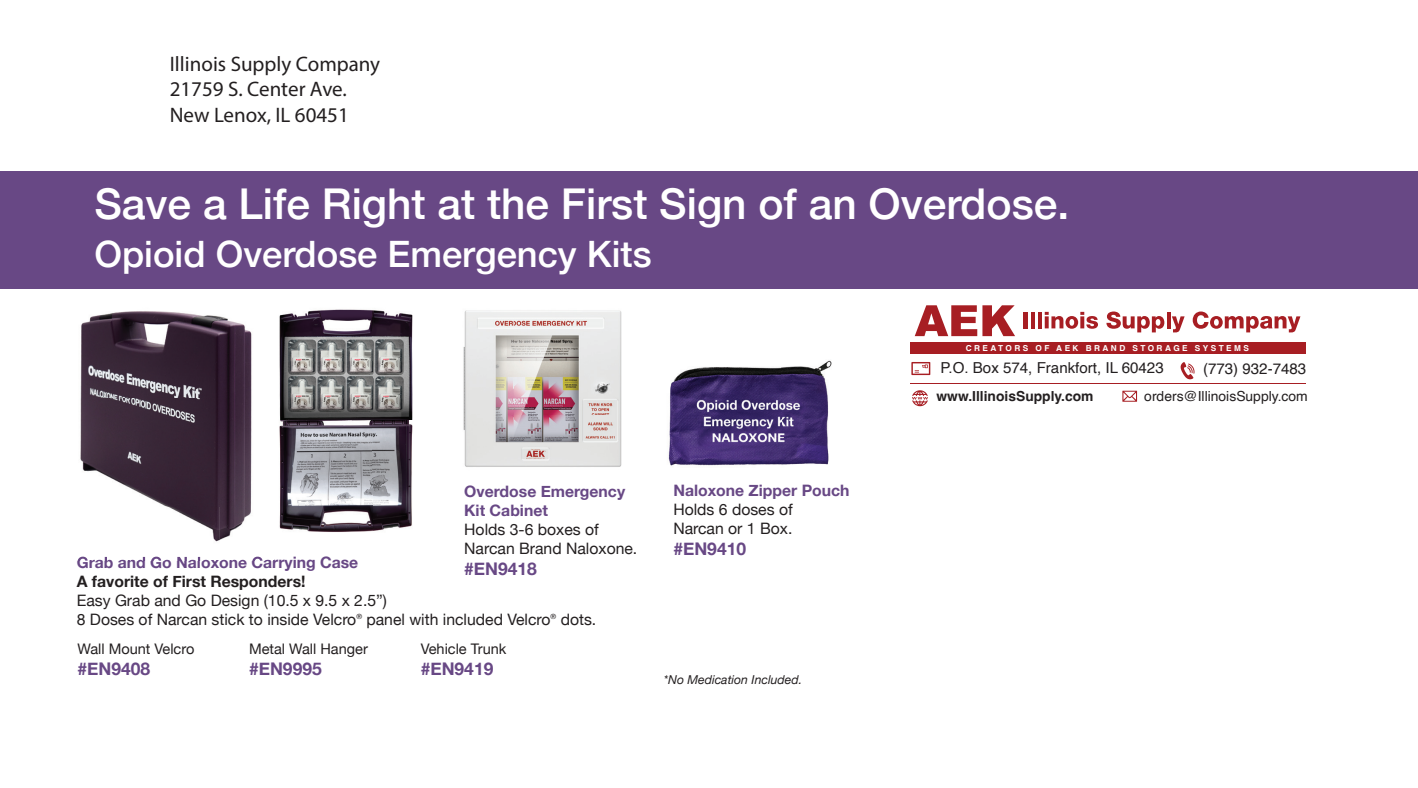
<style>
.page{position:relative;width:1418px;height:788px;background:#fff}
.page>*{position:absolute;margin:0;border:0;box-sizing:border-box;transform-origin:0 0}
.t1{font:500 42.52px "Helvetica Neue";color:#fff}
.t2{font:500 36.4px "Helvetica Neue";color:#fff}
.t3{font:21px/25.2px "Myriad Pro";color:#231f20}
.t4{font:700 17.5px "Helvetica Neue";color:#684885}
.t5{font:15.75px/18.9px "Helvetica Neue";color:#231f20}
.t6{font:700 15.75px/18.9px "Helvetica Neue";color:#684885}
.t7{font:700 15.75px "Helvetica Neue";color:#231f20}
.t8{font:15.05px "Helvetica";color:#231f20}
.t9{font:14.53px "Helvetica Neue";color:#231f20}
.t10{font:13.83px "Helvetica";color:#231f20}
.t11{font:700 13.83px "Helvetica";color:#231f20}
.t12{font:italic 12.25px "Helvetica Neue";color:#231f20}
.t13{font:700 8.22px "Helvetica";letter-spacing:.3em;color:#fff}
</style>
<div class="page">
<div style="left:0;top:171px;width:1418px;height:118px;background:#684885"></div>
<img style="left:80px;top:311px;width:139px;height:231px">
<img style="left:219px;top:316px;width:33px;height:225px">
<img style="left:78px;top:556px;width:191px;height:4px">
<img style="left:463px;top:310px;width:159px;height:157px">
<img style="left:668px;top:360px;width:164px;height:106px">
<img style="left:279px;top:309px;width:134px;height:223px">
<svg style="left:1180px;top:362px;width:14px;height:17px"></svg>
<svg style="left:911px;top:362px;width:19px;height:13px"></svg>
<div style="left:909px;top:342px;width:396px;height:12px;background:#a71e23"></div>
<hr style="left:909px;top:383px;width:396px;height:1px;background:#a71e23">
<svg style="left:914px;top:305px;width:101px;height:31px"></svg>
<div style="left:1023px;top:312px;width:5px;height:16px;background:#a71e23"></div>
<hr style="left:1031px;top:312px;width:4px;height:16px;background:#a71e23">
<hr style="left:1038px;top:312px;width:3px;height:16px;background:#a71e23">
<svg style="left:1044px;top:312px;width:54px;height:17px"></svg>
<svg style="left:1106px;top:311px;width:58px;height:21px"></svg>
<svg style="left:1167px;top:312px;width:3px;height:16px"></svg>
<svg style="left:1172px;top:316px;width:12px;height:16px"></svg>
<svg style="left:1192px;top:311px;width:108px;height:21px"></svg>
<svg style="left:1122px;top:390px;width:15px;height:11px"></svg>
<svg style="left:912px;top:390px;width:16px;height:16px"></svg>
<h3 class="t3" style="left:170px;top:51px;width:212px">Illinois Supply Company<br>21759 S. Center Ave.<br>New Lenox, IL 60451</h3>
<h1 class="t1" style="left:94px;top:169px;width:976px">Save a Life Right at the First Sign of an Overdose.</h1>
<h2 class="t2" style="left:94px;top:225px;width:558px">Opioid Overdose Emergency Kits</h2>
<p class="t6" style="left:464px;top:482px;width:162px">Overdose Emergency<br>Kit Cabinet</p>
<p class="t5" style="left:464px;top:521px;width:174px">Holds 3-6 boxes of<br>Narcan Brand Naloxone.</p>
<p class="t4" style="left:464px;top:555px;width:74px">#EN9418</p>
<p class="t6" style="left:77px;top:553px;width:283px">Grab and Go Naloxone Carrying Case</p>
<p class="t7" style="left:77px;top:569px;width:230px">A favorite of First Responders!</p>
<p class="t5" style="left:77px;top:591px;width:521px">Easy Grab and Go Design (10.5 x 9.5 x 2.5”)<br>8 Doses of Narcan stick to inside Velcro<sup>®</sup> panel with included Velcro<sup>®</sup> dots.</p>
<p class="t9" style="left:77px;top:638px;width:118px">Wall Mount Velcro</p>
<p class="t4" style="left:77px;top:655px;width:74px">#EN9408</p>
<p class="t9" style="left:249px;top:638px;width:120px">Metal Wall Hanger</p>
<p class="t4" style="left:249px;top:655px;width:74px">#EN9995</p>
<p class="t9" style="left:421px;top:638px;width:87px">Vehicle Trunk</p>
<p class="t4" style="left:421px;top:655px;width:74px">#EN9419</p>
<p class="t6" style="left:673px;top:481px;width:178px">Naloxone Zipper Pouch</p>
<p class="t5" style="left:673px;top:501px;width:121px">Holds 6 doses of<br>Narcan or 1 Box.</p>
<p class="t4" style="left:673px;top:535px;width:74px">#EN9410</p>
<p class="t12" style="left:664px;top:671px;width:140px">*No Medication Included.</p>
<p class="t13" style="left:965px;top:343px;width:285px">CREATORS OF AEK BRAND STORAGE SYSTEMS</p>
<p class="t11" style="left:936px;top:388px;width:158px">www.IllinoisSupply.com</p>
<p class="t10" style="left:1144px;top:385px;width:165px">orders@IllinoisSupply.com</p>
<p class="t8" style="left:940px;top:356px;width:225px">P.O. Box 574, Frankfort, IL 60423</p>
<p class="t8" style="left:1203px;top:356px;width:105px">(773) 932-7483</p>
</div>
